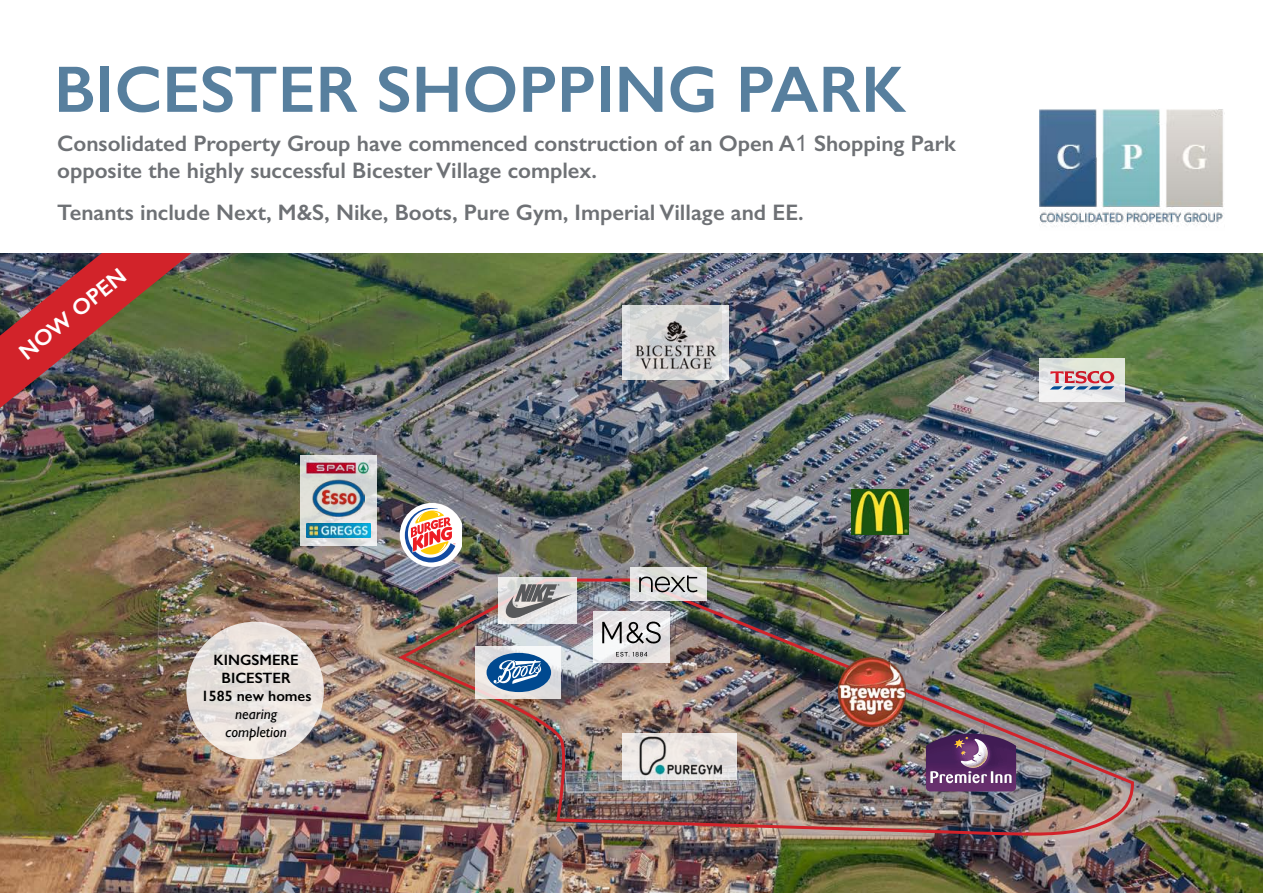
<style>
.page{position:relative;width:1263px;height:893px;background:#fff}
.page>*{position:absolute;margin:0;border:0;box-sizing:border-box;transform-origin:0 0}
.t1{font:600 66px "Gill Sans";color:#577f9e}
.t2{font:600 22.5px/27px "Gill Sans";color:#6e7175}
.t3{font:600 22.5px "Gill Sans";color:#fff}
.t4{font:600 15px/18px "Gill Sans";color:#000;text-align:center}
.t5{font:italic 15px/18px "Gill Sans";color:#000;text-align:center}
.s1{font-family:"Arial";font-weight:400}
</style>
<div class="page">
<img style="left:0;top:253px;width:1263px;height:640px">
<img style="left:398px;top:577px;width:737px;height:260px">
<img style="left:1040px;top:109px;width:185px;height:117px">
<svg style="left:623px;top:733px;width:114px;height:47px"></svg>
<img style="left:630px;top:733px;width:107px;height:46px">
<svg style="left:498px;top:578px;width:79px;height:46px"></svg>
<svg style="left:506px;top:584px;width:66px;height:34px;background:#a9a8aa"></svg>
<svg style="left:476px;top:646px;width:85px;height:53px"></svg>
<div style="left:486px;top:653px;width:65px;height:39px;background:#004990;border-radius:50%"></div>
<svg style="left:493px;top:660px;width:48px;height:24px"></svg>
<svg style="left:1039px;top:358px;width:86px;height:44px"></svg>
<svg style="left:623px;top:305px;width:106px;height:75px"></svg>
<img style="left:630px;top:302px;width:91px;height:91px">
<svg style="left:1050px;top:371px;width:64px;height:18px"></svg>
<svg style="left:926px;top:733px;width:90px;height:58px;background:#6f4976"></svg>
<img style="left:836px;top:655px;width:73px;height:75px">
<svg style="left:400px;top:503px;width:62px;height:64px"></svg>
<svg style="left:593px;top:611px;width:77px;height:51px;fill:#e8e5e5"></svg>
<svg style="left:602px;top:621px;width:59px;height:23px"></svg>
<svg style="left:616px;top:652px;width:31px;height:5px"></svg>
<svg style="left:630px;top:567px;width:77px;height:34px;background:#e1e0de"></svg>
<svg style="left:639px;top:575px;width:59px;height:17px"></svg>
<svg style="left:186px;top:622px;width:138px;height:137px;background:#e8e2de"></svg>
<img style="left:851px;top:489px;width:58px;height:46px">
<svg style="left:300px;top:455px;width:77px;height:91px;background:#dbdcda"></svg>
<img style="left:313px;top:480px;width:51px;height:36px">
<img style="left:306px;top:523px;width:65px;height:15px">
<img style="left:306px;top:462px;width:65px;height:11px">
<img style="left:0;top:253px;width:191px;height:155px">
<h1 class="t1" style="left:54px;top:50px;width:853px">BICESTER SHOPPING PARK</h1>
<p class="t2" style="left:57px;top:130px;width:900px">Consolidated Property Group have commenced construction of an Open A<span class="s1">1</span> Shopping Park opposite the highly successful Bicester Village complex.</p>
<p class="t2" style="left:57px;top:199px;width:748px">Tenants include Next, M&amp;S, Nike, Boots, Pure Gym, Imperial Village and EE.</p>
<p class="t3" style="left:13px;top:344px;width:132px;rotate:-39deg">NOW OPEN</p>
<p class="t4" style="left:201px;top:651px;width:112px">KINGSMERE<br>BICESTER<br>1585 new homes</p>
<p class="t5" style="left:226px;top:705px;width:63px">nearing completion</p>
</div>
